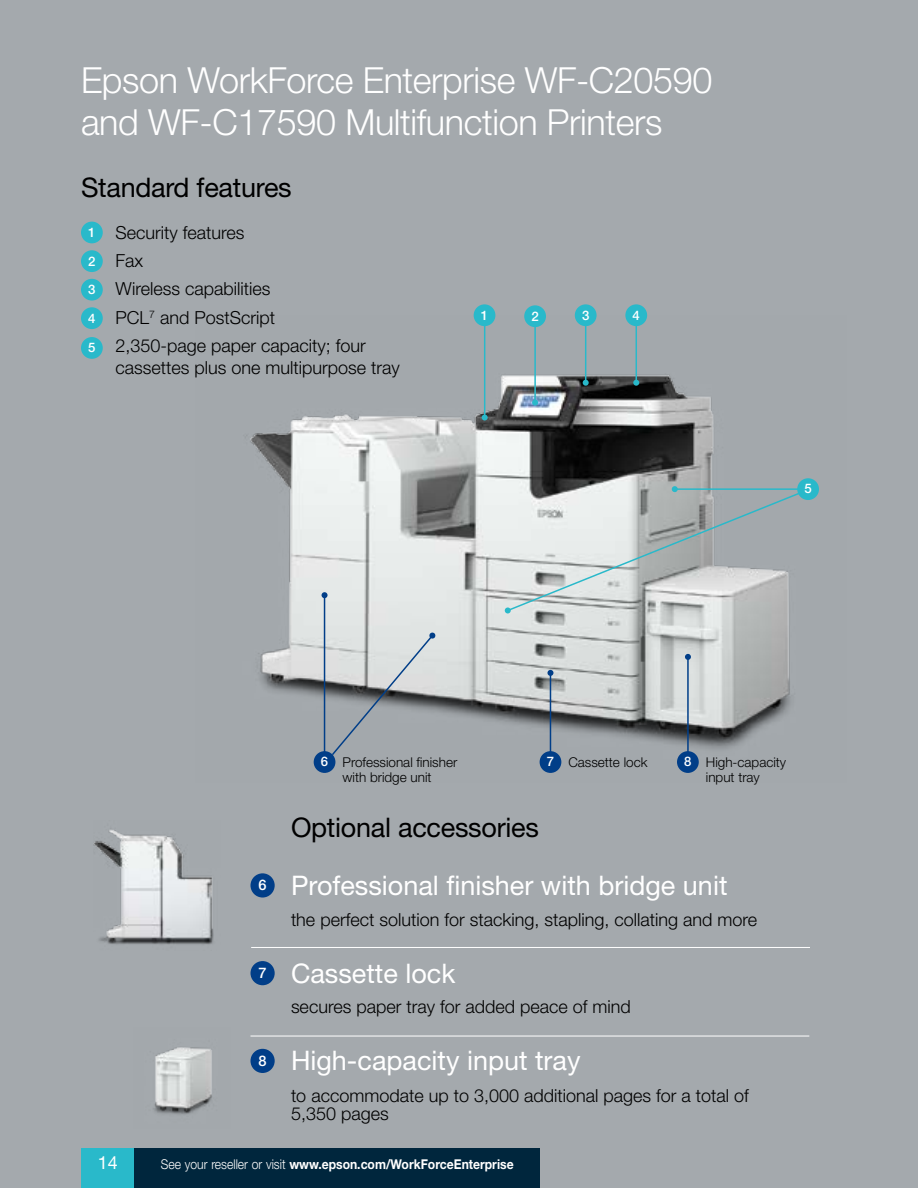
<style>
.page{position:relative;width:918px;height:1188px;background:#a4a9ad}
.page>*{position:absolute;margin:0;border:0;box-sizing:border-box;transform-origin:0 0}
.t1{font:300 36px/42px "Helvetica Neue LT Std";letter-spacing:-.01em;color:#fff}
.t2{font:27px "Helvetica Neue LT Std";color:#fff}
.t3{font:27px "Helvetica Neue LT Std";letter-spacing:-.01em;color:#000}
.t4{font:300 18px/28.3px "Helvetica Neue LT Std";color:#000}
.t5{font:18px "Helvetica Neue LT Std";color:#fff}
.t6{font:500 14.55px "Helvetica Neue LT Std";color:#fff}
.t7{font:300 13.5px/14.9px "Helvetica Neue LT Std";color:#000;text-align:center}
.t8{font:700 13.5px "Helvetica Neue LT Std";color:#fff;scale:.9 1}
.t9{font:500 13.2px/28.5px "Helvetica Neue LT Std";color:#fff;text-align:justify}
.s1{font-weight:500;font-size:13.2px;color:#fff}
.s2{font-weight:300}
</style>
<div class="page">
<img style="left:153px;top:1047px;width:59px;height:68px">
<hr style="left:251px;top:947px;width:559px;height:1px;background:#fff">
<hr style="left:250px;top:1036px;width:559px;height:1px;background:#fff">
<div style="left:251px;top:873px;width:24px;height:25px;background:#013e88;border-radius:50%"></div>
<div style="left:251px;top:961px;width:24px;height:24px;background:#013e88;border-radius:50%"></div>
<div style="left:251px;top:1049px;width:24px;height:24px;background:#013e88;border-radius:50%"></div>
<img style="left:94px;top:830px;width:120px;height:115px">
<div style="left:81px;top:222px;width:22px;height:21px;background:#29b9ca;border-radius:50%"></div>
<div style="left:81px;top:250px;width:22px;height:22px;background:#29b9ca;border-radius:50%"></div>
<div style="left:81px;top:279px;width:22px;height:22px;background:#29b9ca;border-radius:50%"></div>
<div style="left:81px;top:307px;width:22px;height:22px;background:#29b9ca;border-radius:50%"></div>
<div style="left:81px;top:337px;width:22px;height:22px;background:#29b9ca;border-radius:50%"></div>
<img style="left:245px;top:315px;width:574px;height:458px">
<hr style="left:687px;top:657px;width:2px;height:108px;background:#013e88">
<svg style="left:685px;top:654px;width:6px;height:6px"></svg>
<div style="left:677px;top:751px;width:22px;height:22px;background:#013e88;border-radius:50%"></div>
<hr style="left:550px;top:673px;width:1px;height:92px;background:#013e88">
<svg style="left:547px;top:670px;width:6px;height:6px"></svg>
<div style="left:540px;top:751px;width:21px;height:22px;background:#013e88;border-radius:50%"></div>
<svg style="left:505px;top:486px;width:305px;height:127px"></svg>
<div style="left:797px;top:478px;width:22px;height:22px;background:#29b9ca;border-radius:50%"></div>
<hr style="left:585px;top:313px;width:1px;height:70px;background:#29b9ca">
<svg style="left:583px;top:380px;width:6px;height:6px"></svg>
<hr style="left:636px;top:313px;width:1px;height:70px;background:#29b9ca">
<svg style="left:633px;top:380px;width:6px;height:6px"></svg>
<div style="left:575px;top:304px;width:22px;height:22px;background:#29b9ca;border-radius:50%"></div>
<div style="left:625px;top:304px;width:22px;height:22px;background:#29b9ca;border-radius:50%"></div>
<hr style="left:484px;top:321px;width:1px;height:97px;background:#29b9ca">
<svg style="left:482px;top:415px;width:6px;height:6px"></svg>
<hr style="left:534px;top:314px;width:2px;height:89px;background:#29b9ca">
<svg style="left:532px;top:400px;width:6px;height:6px"></svg>
<div style="left:524px;top:305px;width:22px;height:22px;background:#29b9ca;border-radius:50%"></div>
<div style="left:474px;top:304px;width:21px;height:22px;background:#29b9ca;border-radius:50%"></div>
<svg style="left:330px;top:632px;width:106px;height:125px"></svg>
<hr style="left:324px;top:595px;width:1px;height:160px;background:#013e88">
<svg style="left:322px;top:592px;width:6px;height:6px"></svg>
<div style="left:314px;top:751px;width:21px;height:22px;background:#013e88;border-radius:50%"></div>
<div style="left:81px;top:1148px;width:54px;height:40px;background:#29b9ca"></div>
<div style="left:135px;top:1148px;width:405px;height:40px;background:#00263d"></div>
<h1 class="t1" style="left:81px;top:59px;width:633px">Epson WorkForce Enterprise WF-C20590 and WF-C17590 Multifunction Printers</h1>
<h2 class="t3" style="left:81px;top:171px;width:212px">Standard features</h2>
<p class="t4" style="left:116px;top:218px;width:252px">Security features<br>Fax<br>Wireless capabilities<br>PCL<sup>7</sup> and PostScript<br>2,350-page paper capacity; four</p>
<p class="t4" style="left:116px;top:353px;width:286px">cassettes plus one multipurpose tray</p>
<p class="t9" style="left:88px;top:218px;width:9px">1<br>2<br>3<br>4</p>
<p class="t9" style="left:88px;top:333px;width:9px">5</p>
<p class="t9" style="left:481px;top:301px;width:9px">1</p>
<p class="t9" style="left:531px;top:302px;width:9px">2</p>
<p class="t9" style="left:582px;top:301px;width:9px">3</p>
<p class="t9" style="left:633px;top:301px;width:9px">4</p>
<p class="t9" style="left:804px;top:474px;width:9px">5</p>
<p class="t6" style="left:259px;top:876px;width:10px">6</p>
<p class="t6" style="left:259px;top:964px;width:10px">7</p>
<p class="t6" style="left:259px;top:1052px;width:10px">8</p>
<p class="t9" style="left:321px;top:747px;width:9px">6</p>
<p class="t7" style="left:343px;top:754px;width:116px;text-align:left">Professional finisher with bridge unit</p>
<p class="t7" style="left:547px;top:754px;width:102px"><span class="s1">7</span> Cassette lock</p>
<h2 class="t3" style="left:291px;top:811px;width:249px">Optional accessories</h2>
<p class="t7" style="left:684px;top:754px;width:103px"><span class="s1">8</span> High-capacity input tray</p>
<h2 class="t2" style="left:291px;top:869px;width:438px">Professional finisher with bridge unit</h2>
<p class="t4" style="left:291px;top:905px;width:468px">the perfect solution for stacking, stapling, collating and more</p>
<h2 class="t2" style="left:291px;top:957px;width:166px">Cassette lock</h2>
<p class="t4" style="left:291px;top:992px;width:341px">secures paper tray for added peace of mind</p>
<h2 class="t2" style="left:291px;top:1044px;width:291px">High-capacity input tray</h2>
<p class="t4" style="left:291px;top:1086px;width:459px;line-height:18px">to accommodate up to 3,000 additional pages for a total of<br>5,350 pages</p>
<p class="t5" style="left:98px;top:1152px;width:22px">14</p>
<p class="t8" style="left:161px;top:1156px;width:393px"><span class="s2">See your reseller or visit</span> www.epson.com/WorkForceEnterprise</p>
</div>
